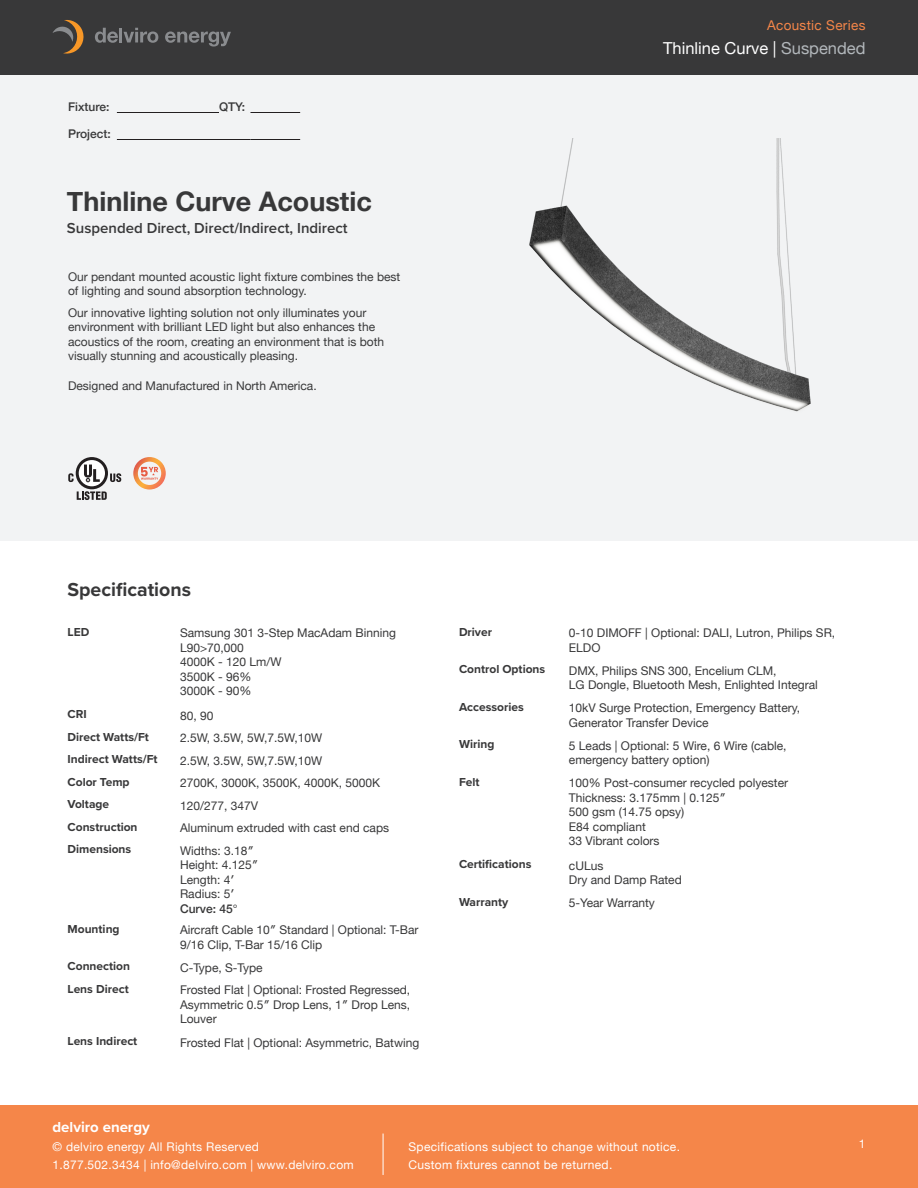
<style>
.page{position:relative;width:918px;height:1188px;background:#fff}
.page>*{position:absolute;margin:0;border:0;box-sizing:border-box;transform-origin:0 0}
.t1{font:700 27px "Helvetica Neue";color:#383839}
.t2{font:700 19.5px "Proxima Nova";color:#383839}
.t3{font:16.5px "Helvetica Neue";color:#fff}
.t4{font:600 15px "Proxima Nova";color:#383839}
.t5{font:700 15px "Proxima Nova";color:#fff}
.t6{font:13.5px "Helvetica Neue";letter-spacing:.025em;color:#f58649}
.t7{font:12px/14.4px "Helvetica Neue";color:#383839}
.t8{font:700 12px "Proxima Nova";color:#383839}
.t9{font:12px/18px "Helvetica Neue";letter-spacing:.025em;color:#fff}
.t10{font:500 12px "Helvetica Neue";color:#383839}
.s1{color:#b2b7bb}
.s2{font-weight:500}
.s3{font-weight:400}
</style>
<div class="page">
<div style="left:0;top:0;width:918px;height:541px;background:#f2f3f4"></div>
<div style="left:0;top:1106px;width:918px;height:82px;background:#f58649"></div>
<div style="left:0;top:0;width:918px;height:75px;background:#383839"></div>
<hr style="left:383px;top:1134px;width:1px;height:41px;background:#fff">
<svg style="left:52px;top:20px;width:32px;height:34px"></svg>
<svg style="left:95px;top:28px;width:63px;height:15px"></svg>
<svg style="left:165px;top:32px;width:66px;height:15px"></svg>
<svg style="left:77px;top:491px;width:30px;height:9px"></svg>
<svg style="left:110px;top:473px;width:11px;height:9px"></svg>
<svg style="left:76px;top:457px;width:32px;height:32px"></svg>
<div style="left:79px;top:460px;width:26px;height:26px;background:#fff;border-radius:50%"></div>
<svg style="left:84px;top:465px;width:16px;height:17px"></svg>
<svg style="left:68px;top:473px;width:6px;height:9px"></svg>
<svg style="left:133px;top:457px;width:33px;height:33px"></svg>
<img style="left:529px;top:138px;width:282px;height:274px">
<hr style="left:117px;top:112px;width:102px;height:1px;background:#231f20">
<hr style="left:250px;top:112px;width:50px;height:1px;background:#231f20">
<hr style="left:117px;top:139px;width:102px;height:1px;background:#231f20">
<hr style="left:219px;top:139px;width:31px;height:1px;background:#231f20">
<hr style="left:250px;top:139px;width:50px;height:1px;background:#231f20">
<p class="t10" style="left:68px;top:97px;width:43px">Fixture:</p>
<p class="t10" style="left:219px;top:97px;width:28px">QTY:</p>
<p class="t10" style="left:68px;top:124px;width:44px">Project:</p>
<p class="t1" style="left:67px;top:181px;width:306px">Thinline Curve Acoustic</p>
<p class="t4" style="left:67px;top:216px;width:282px">Suspended Direct, Direct/Indirect, Indirect</p>
<p class="t7" style="left:68px;top:270px;width:334px">Our pendant mounted acoustic light fixture combines the best of lighting and sound absorption technology.</p>
<p class="t7" style="left:68px;top:306px;width:318px">Our innovative lighting solution not only illuminates your environment with brilliant LED light but also enhances the acoustics of the room, creating an environment that is both visually stunning and acoustically pleasing.</p>
<p class="t7" style="left:68px;top:379px;width:250px">Designed and Manufactured in North America.</p>
<p class="t6" style="left:767px;top:15px;width:100px">Acoustic Series</p>
<h3 class="t3" style="left:663px;top:36px;width:204px">Thinline Curve | <span class="s1">Suspended</span></h3>
<p class="t2" style="left:68px;top:575px;width:125px">Specifications</p>
<p class="t8" style="left:68px;top:623px;width:23px">LED</p>
<p class="t7" style="left:180px;top:627px;width:217px">Samsung 301 3-Step MacAdam Binning<br>L90&gt;70,000<br>4000K - 120 Lm/W<br>3500K - 96%<br>3000K - 90%</p>
<p class="t7" style="left:180px;top:705px;width:144px;line-height:22.5px">80, 90<br>2.5W, 3.5W, 5W,7.5W,10W</p>
<p class="t8" style="left:68px;top:705px;width:21px">CRI</p>
<p class="t8" style="left:68px;top:728px;width:83px">Direct Watts/Ft</p>
<p class="t8" style="left:68px;top:750px;width:92px">Indirect Watts/Ft</p>
<p class="t7" style="left:180px;top:754px;width:144px">2.5W, 3.5W, 5W,7.5W,10W</p>
<p class="t8" style="left:68px;top:773px;width:64px">Color Temp</p>
<p class="t7" style="left:180px;top:777px;width:202px">2700K, 3000K, 3500K, 4000K, 5000K</p>
<p class="t8" style="left:68px;top:795px;width:43px">Voltage</p>
<p class="t7" style="left:180px;top:799px;width:80px">120/277, 347V</p>
<p class="t8" style="left:68px;top:818px;width:72px">Construction</p>
<p class="t7" style="left:180px;top:822px;width:211px">Aluminum extruded with cast end caps</p>
<p class="t8" style="left:68px;top:840px;width:65px">Dimensions</p>
<p class="t7" style="left:180px;top:844px;width:75px">Widths: 3.18″</p>
<p class="t7" style="left:180px;top:859px;width:80px">Height: 4.125″</p>
<p class="t7" style="left:180px;top:873px;width:56px">Length: 4<span class="s2">′</span></p>
<p class="t7" style="left:180px;top:887px;width:56px">Radius: 5<span class="s2">′</span></p>
<p class="t10" style="left:180px;top:899px;width:59px">Curve: 45<span class="s3">°</span></p>
<p class="t8" style="left:68px;top:920px;width:54px">Mounting</p>
<p class="t7" style="left:180px;top:924px;width:240px">Aircraft Cable 10″ Standard | Optional: T-Bar<br>9/16 Clip, T-Bar 15/16 Clip</p>
<p class="t8" style="left:68px;top:957px;width:64px">Connection</p>
<p class="t7" style="left:180px;top:961px;width:84px">C-Type, S-Type</p>
<p class="t8" style="left:68px;top:980px;width:63px">Lens Direct</p>
<p class="t7" style="left:180px;top:984px;width:232px;text-align:justify">Frosted Flat | Optional: Frosted Regressed, Asymmetric 0.5″ Drop Lens, 1″ Drop Lens, Louver</p>
<p class="t8" style="left:68px;top:1032px;width:71px">Lens Indirect</p>
<p class="t7" style="left:180px;top:1036px;width:241px">Frosted Flat | Optional: Asymmetric, Batwing</p>
<p class="t8" style="left:459px;top:623px;width:35px">Driver</p>
<p class="t7" style="left:569px;top:627px;width:268px">0-10 DIMOFF | Optional: DALI, Lutron, Philips SR,<br>ELDO</p>
<p class="t8" style="left:459px;top:660px;width:88px">Control Options</p>
<p class="t7" style="left:569px;top:664px;width:209px">DMX, Philips SNS 300, Encelium CLM,</p>
<p class="t7" style="left:569px;top:679px;width:250px">LG Dongle, Bluetooth Mesh, Enlighted Integral</p>
<p class="t8" style="left:459px;top:698px;width:66px">Accessories</p>
<p class="t7" style="left:569px;top:702px;width:233px">10kV Surge Protection, Emergency Battery,<br>Generator Transfer Device</p>
<p class="t8" style="left:459px;top:735px;width:37px">Wiring</p>
<p class="t7" style="left:569px;top:739px;width:219px">5 Leads | Optional: 5 Wire, 6 Wire (cable, emergency battery option)</p>
<p class="t8" style="left:459px;top:773px;width:22px">Felt</p>
<p class="t7" style="left:569px;top:777px;width:221px">100% Post-consumer recycled polyester</p>
<p class="t7" style="left:569px;top:791px;width:158px">Thickness: 3.175mm | 0.125″</p>
<p class="t7" style="left:569px;top:805px;width:117px">500 gsm (14.75 opsy)</p>
<p class="t7" style="left:569px;top:820px;width:78px">E84 compliant</p>
<p class="t7" style="left:569px;top:834px;width:92px">33 Vibrant colors</p>
<p class="t8" style="left:459px;top:855px;width:74px">Certifications</p>
<p class="t7" style="left:569px;top:859px;width:36px">cULus</p>
<p class="t7" style="left:569px;top:874px;width:114px">Dry and Damp Rated</p>
<p class="t8" style="left:459px;top:893px;width:51px">Warranty</p>
<p class="t7" style="left:569px;top:897px;width:88px">5-Year Warranty</p>
<p class="t5" style="left:52px;top:1116px;width:99px">delviro energy</p>
<p class="t9" style="left:52px;top:1138px;width:303px">© delviro energy All Rights Reserved<br>1.877.502.3434 | info@delviro.com | www.delviro.com</p>
<p class="t9" style="left:409px;top:1138px;width:273px">Specifications subject to change without notice.<br>Custom fixtures cannot be returned.</p>
<p class="t9" style="left:859px;top:1135px;width:8px">1</p>
</div>
